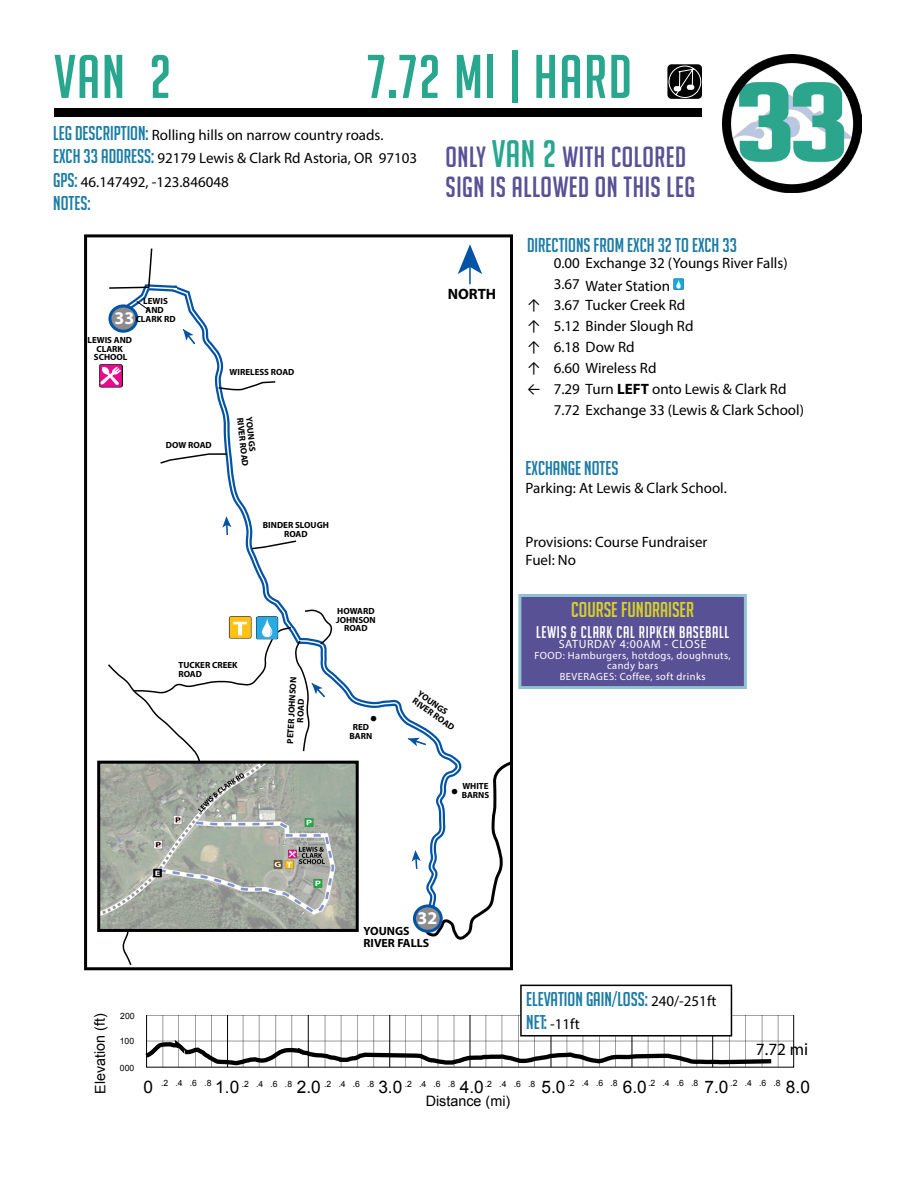
<style>
.page{position:relative;width:918px;height:1188px;background:#fff}
.page>*{position:absolute;margin:0;border:0;box-sizing:border-box;transform-origin:0 0}
.t1{font:60px "Big Noodle Titling";letter-spacing:.03em;color:#28a68e}
.t2{font:28.5px/30px "Big Noodle Titling";letter-spacing:.02em;color:#595195}
.t3{font:21px "Big Noodle Titling";color:#d5d02b}
.t4{font:700 20.85px "Myriad Pro";color:#000}
.t5{font:19.5px "Big Noodle Titling";color:#1c7ca5}
.t6{font:700 17.85px "Myriad Pro";color:#fff}
.t7{font:17.25px "Arial";color:#000}
.t8{font:17.25px "Myriad";color:#000}
.t9{font:16.5px "Big Noodle Titling";letter-spacing:.04em;color:#fff}
.t10{font:15px/23.4px "Myriad Pro";color:#000}
.t11{font:700 15px "Myriad Pro";color:#000}
.t12{font:14.4px "Arial";color:#000}
.t13{font:12px "Myriad Pro";letter-spacing:.05em;color:#fff}
.t14{font:700 11.85px/11.9px "Myriad Pro";color:#000}
.t15{font:10.5px/10.5px "Myriad Pro";letter-spacing:.04em;color:#fff;text-align:center}
.t16{font:700 9px/9px "Myriad Pro";color:#000;text-align:center}
.t17{font:8.7px "Arial";color:#000}
.s1{font-family:"Big Noodle Titling";font-size:19.5px;color:#1c7ca5}
.s2{font-size:37.5px;color:#28a68e}
.s3{font-size:20.85px}
.s4{font-family:"Calibri"}
.s5{font-weight:700}
.s6{font-family:"Myriad Pro";font-size:15px;color:#000}
</style>
<div class="page">
<div style="left:84px;top:234px;width:429px;height:736px;border:3px solid #000"></div>
<hr style="left:147px;top:1041px;width:647px;height:1px;background:#000">
<hr style="left:147px;top:1015px;width:647px;height:1px;background:#000">
<hr style="left:778px;top:998px;width:1px;height:69px;background:#000">
<div style="left:93px;top:998px;width:707px;height:17px;background:#fff"></div>
<svg style="left:667px;top:64px;width:35px;height:35px"></svg>
<svg style="left:668px;top:65px;width:34px;height:33px"></svg>
<svg style="left:112px;top:286px;width:347px;height:576px"></svg>
<svg style="left:109px;top:248px;width:44px;height:42px"></svg>
<div style="left:110px;top:306px;width:27px;height:25px;background:#8c8c8c;border-radius:50%"></div>
<div style="left:108px;top:304px;width:30px;height:29px;border:3px solid #0053a5;border-radius:50%"></div>
<svg style="left:250px;top:539px;width:48px;height:11px"></svg>
<svg style="left:159px;top:453px;width:69px;height:12px"></svg>
<svg style="left:217px;top:380px;width:60px;height:11px"></svg>
<svg style="left:136px;top:301px;width:14px;height:10px"></svg>
<svg style="left:412px;top:760px;width:101px;height:180px"></svg>
<svg style="left:408px;top:738px;width:19px;height:8px"></svg>
<svg style="left:106px;top:608px;width:227px;height:359px"></svg>
<svg style="left:222px;top:516px;width:9px;height:21px"></svg>
<svg style="left:183px;top:329px;width:14px;height:17px"></svg>
<img style="left:256px;top:616px;width:23px;height:23px">
<img style="left:229px;top:615px;width:23px;height:24px">
<img style="left:99px;top:363px;width:24px;height:25px">
<img style="left:723px;top:54px;width:138px;height:139px">
<div style="left:54px;top:108px;width:648px;height:9px;background:#000"></div>
<img style="left:101px;top:765px;width:254px;height:163px">
<div style="left:97px;top:761px;width:262px;height:171px;border:3px solid #000"></div>
<svg style="left:458px;top:244px;width:24px;height:40px"></svg>
<svg style="left:673px;top:279px;width:11px;height:10px"></svg>
<svg style="left:145px;top:984px;width:631px;height:84px"></svg>
<svg style="left:518px;top:594px;width:229px;height:96px;background:#5f5c9b"></svg>
<h1 class="t1" style="left:54px;top:44px;width:119px">VAN 2</h1>
<h1 class="t1" style="left:367px;top:44px;width:266px">7.72 MI | HARD</h1>
<p class="t10" style="left:53px;top:123px;width:366px"><span class="s1">LEG DESCRIPTION:</span> Rolling hills on narrow country roads.<br><span class="s1">EXCH 33 ADDRESS:</span> 92179 Lewis &amp; Clark Rd Astoria, OR 97103<br><span class="s1">GPS:</span> 46.147492, -123.846048</p>
<h3 class="t5" style="left:53px;top:193px;width:39px">NOTES:</h3>
<h2 class="t2" style="left:446px;top:141px;width:251px">ONLY <span class="s2">VAN 2</span> WITH COLORED<br>SIGN IS ALLOWED ON THIS LEG</h2>
<p class="t16" style="left:136px;top:296px;width:41px">LEWIS<br>AND<br>CLARK RD</p>
<p class="t6" style="left:114px;top:306px;width:21px">33</p>
<p class="t16" style="left:87px;top:335px;width:46px">LEWIS AND<br>CLARK<br>SCHOOL</p>
<p class="t16" style="left:166px;top:441px;width:47px">DOW ROAD</p>
<p class="t16" style="left:230px;top:368px;width:66px">WIRELESS ROAD</p>
<p class="t16" style="left:254px;top:416px;width:36px;rotate:84deg">YOUNGS</p>
<p class="t16" style="left:245px;top:417px;width:51px;rotate:84deg">RIVER ROAD</p>
<p class="t16" style="left:263px;top:520px;width:67px">BINDER SLOUGH<br>ROAD</p>
<p class="t16" style="left:336px;top:606px;width:41px">HOWARD<br>JOHNSON<br>ROAD</p>
<p class="t16" style="left:178px;top:660px;width:61px;text-align:left">TUCKER CREEK<br>ROAD</p>
<p class="t16" style="left:285px;top:743px;width:68px;rotate:-87deg">PETER JOHNSON<br>ROAD</p>
<h3 class="t4" style="left:370px;top:703px;width:9px">•</h3>
<p class="t16" style="left:350px;top:722px;width:24px">RED<br>BARN</p>
<p class="t11" style="left:448px;top:284px;width:50px">NORTH</p>
<p class="t16" style="left:421px;top:689px;width:51px;text-align:left;rotate:35deg">YOUNGS<br>RIVER ROAD</p>
<p class="t16" style="left:451px;top:781px;width:39px;text-align:right"><span class="s3">•</span> WHITE<br>BARNS</p>
<h3 class="t5" style="left:527px;top:234px;width:212px">DIRECTIONS FROM EXCH 32 TO EXCH 33</h3>
<p class="t10" style="left:554px;top:252px;width:235px;line-height:22.4px">0.00 Exchange 32 (Youngs River Falls)<br>3.67 Water Station</p>
<p class="t10" style="left:527px;top:293px;width:160px"><span class="s4">↑</span> 3.67 Tucker Creek Rd</p>
<p class="t10" style="left:527px;top:314px;width:168px"><span class="s4">↑</span> 5.12 Binder Slough Rd</p>
<p class="t10" style="left:527px;top:335px;width:109px"><span class="s4">↑</span> 6.18 Dow Rd</p>
<p class="t10" style="left:527px;top:356px;width:131px"><span class="s4">↑</span> 6.60 Wireless Rd</p>
<p class="t10" style="left:527px;top:377px;width:261px"><span class="s4">←</span> 7.29 Turn <span class="s5">LEFT</span> onto Lewis &amp; Clark Rd</p>
<p class="t10" style="left:554px;top:398px;width:252px">7.72 Exchange 33 (Lewis &amp; Clark School)</p>
<h3 class="t5" style="left:526px;top:457px;width:94px">EXCHANGE NOTES</h3>
<p class="t10" style="left:526px;top:476px;width:203px">Parking: At Lewis &amp; Clark School.</p>
<p class="t10" style="left:526px;top:533px;width:183px;line-height:18px">Provisions: Course Fundraiser<br>Fuel: No</p>
<h3 class="t3" style="left:571px;top:598px;width:124px">COURSE FUNDRAISER</h3>
<p class="t9" style="left:536px;top:623px;width:195px">LEWIS &amp; CLARK CAL RIPKEN BASEBALL</p>
<p class="t13" style="left:559px;top:637px;width:149px">SATURDAY 4:00AM - CLOSE</p>
<p class="t15" style="left:534px;top:650px;width:198px">FOOD: Hamburgers, hotdogs, doughnuts, candy bars<br>BEVERAGES: Coffee, soft drinks</p>
<p class="t6" style="left:417px;top:906px;width:21px">32</p>
<p class="t14" style="left:364px;top:925px;width:67px">YOUNGS<br>RIVER FALLS</p>
<p class="t12" style="left:91px;top:1094px;width:82px;rotate:-91deg">Elevation (ft)</p>
<p class="t17" style="left:120px;top:1010px;width:16px">200</p>
<p class="t17" style="left:120px;top:1036px;width:16px">100</p>
<p class="t17" style="left:120px;top:1062px;width:16px">000</p>
<h3 class="t5" style="left:526px;top:988px;width:192px">ELEVATION GAIN/LOSS: <span class="s6">240/-251ft</span></h3>
<p class="t10" style="left:526px;top:1012px;width:55px"><span class="s1">NET:</span> -11ft</p>
<p class="t8" style="left:756px;top:1041px;width:54px">7.72 mi</p>
<p class="t17" style="left:161px;top:1078px;width:52px">.2 .4 .6 .8</p>
<p class="t17" style="left:242px;top:1078px;width:52px">.2 .4 .6 .8</p>
<p class="t17" style="left:324px;top:1078px;width:52px">.2 .4 .6 .8</p>
<p class="t17" style="left:405px;top:1078px;width:52px">.2 .4 .6 .8</p>
<p class="t17" style="left:485px;top:1078px;width:52px">.2 .4 .6 .8</p>
<p class="t17" style="left:567px;top:1078px;width:52px">.2 .4 .6 .8</p>
<p class="t17" style="left:648px;top:1078px;width:52px">.2 .4 .6 .8</p>
<p class="t17" style="left:730px;top:1078px;width:52px">.2 .4 .6 .8</p>
<p class="t7" style="left:143px;top:1075px;width:11px">0</p>
<p class="t7" style="left:215px;top:1075px;width:25px">1.0</p>
<p class="t7" style="left:297px;top:1075px;width:25px">2.0</p>
<p class="t7" style="left:378px;top:1075px;width:25px">3.0</p>
<p class="t7" style="left:460px;top:1075px;width:25px">4.0</p>
<p class="t7" style="left:541px;top:1075px;width:25px">5.0</p>
<p class="t7" style="left:623px;top:1075px;width:25px">6.0</p>
<p class="t7" style="left:704px;top:1075px;width:25px">7.0</p>
<p class="t7" style="left:786px;top:1075px;width:25px">8.0</p>
<p class="t12" style="left:426px;top:1091px;width:86px">Distance (mi)</p>
</div>
